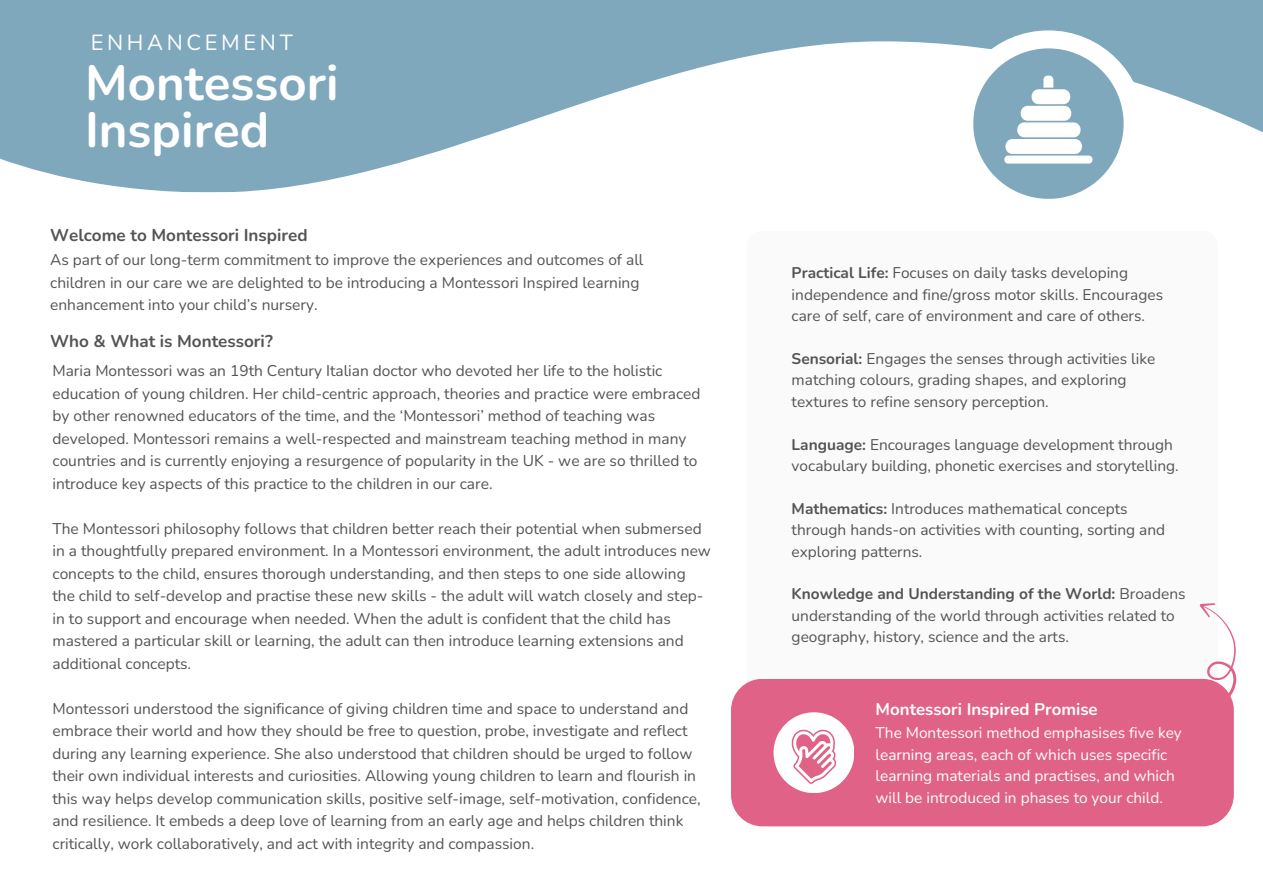
<style>
.page{position:relative;width:1263px;height:894px;background:#fff}
.page>*{position:absolute;margin:0;border:0;box-sizing:border-box;transform-origin:0 0}
.t1{font:700 49.2px/47px "Nunito";color:#fff}
.t2{font:21.9px "Nunito";letter-spacing:.165em;color:#fff}
.t3{font:700 17.1px "Nunito";color:#545454}
.t4{font:700 16.8px "Nunito";color:#fff}
.t5{font:15.45px/22.5px "Nunito";color:#545454}
.t6{font:15.45px/21.5px "Nunito";color:#fff}
.s1{font-weight:700}
</style>
<div class="page">
<svg style="left:0;top:0;width:1263px;height:193px;fill:#7fa8bd"></svg>
<div style="left:952px;top:30px;width:192px;height:193px;background:#fff;border-radius:50%"></div>
<div style="left:747px;top:230px;width:471px;height:597px;background:#fafafa;border-radius:16px"></div>
<svg style="left:973px;top:48px;width:151px;height:151px"></svg>
<div style="left:731px;top:678px;width:503px;height:148px;background:#e06287;border-radius:31px"></div>
<div style="left:773px;top:712px;width:81px;height:80px;background:#fff;border-radius:50%"></div>
<svg style="left:792px;top:729px;width:44px;height:54px"></svg>
<svg style="left:1167px;top:603px;width:70px;height:96px"></svg>
<h2 class="t2" style="left:91px;top:27px;width:203px">ENHANCEMENT</h2>
<h1 class="t1" style="left:85px;top:60px;width:255px">Montessori<br>Inspired</h1>
<p class="t3" style="left:50px;top:224px;width:259px">Welcome to Montessori Inspired</p>
<p class="t5" style="left:50px;top:249px;width:595px">As part of our long-term commitment to improve the experiences and outcomes of all children in our care we are delighted to be introducing a Montessori Inspired learning enhancement into your child’s nursery.</p>
<p class="t3" style="left:50px;top:330px;width:224px">Who &amp; What is Montessori?</p>
<p class="t5" style="left:52px;top:359px;width:650px">Maria Montessori was an 19th Century Italian doctor who devoted her life to the holistic education of young children. Her child-centric approach, theories and practice were embraced by other renowned educators of the time, and the ‘Montessori’ method of teaching was developed. Montessori remains a well-respected and mainstream teaching method in many countries and is currently enjoying a resurgence of popularity in the UK - we are so thrilled to introduce key aspects of this practice to the children in our care.</p>
<p class="t5" style="left:52px;top:517px;width:660px">The Montessori philosophy follows that children better reach their potential when submersed in a thoughtfully prepared environment. In a Montessori environment, the adult introduces new concepts to the child, ensures thorough understanding, and then steps to one side allowing the child to self-develop and practise these new skills - the adult will watch closely and step&shy;in to support and encourage when needed. When the adult is confident that the child has mastered a particular skill or learning, the adult can then introduce learning extensions and additional concepts.</p>
<p class="t5" style="left:52px;top:697px;width:650px">Montessori understood the significance of giving children time and space to understand and embrace their world and how they should be free to question, probe, investigate and reflect during any learning experience. She also understood that children should be urged to follow their own individual interests and curiosities. Allowing young children to learn and flourish in this way helps develop communication skills, positive self-image, self-motivation, confidence, and resilience. It embeds a deep love of learning from an early age and helps children think critically, work collaboratively, and act with integrity and compassion.</p>
<p class="t5" style="left:792px;top:263px;width:373px;line-height:21.3px"><span class="s1">Practical Life:</span> Focuses on daily tasks developing independence and fine/gross motor skills. Encourages care of self, care of environment and care of others.</p>
<p class="t5" style="left:792px;top:348px;width:365px;line-height:21.3px"><span class="s1">Sensorial:</span> Engages the senses through activities like matching colours, grading shapes, and exploring textures to refine sensory perception.</p>
<p class="t5" style="left:792px;top:434px;width:389px;line-height:21.3px"><span class="s1">Language:</span> Encourages language development through vocabulary building, phonetic exercises and storytelling.</p>
<p class="t5" style="left:792px;top:498px;width:375px;line-height:21.3px"><span class="s1">Mathematics:</span> Introduces mathematical concepts through hands-on activities with counting, sorting and exploring patterns.</p>
<p class="t5" style="left:792px;top:583px;width:395px;line-height:21.3px"><span class="s1">Knowledge and Understanding of the World:</span> Broadens understanding of the world through activities related to geography, history, science and the arts.</p>
<p class="t4" style="left:876px;top:697px;width:224px">Montessori Inspired Promise</p>
<p class="t6" style="left:876px;top:722px;width:308px">The Montessori method emphasises five key learning areas, each of which uses specific learning materials and practises, and which will be introduced in phases to your child.</p>
</div>
